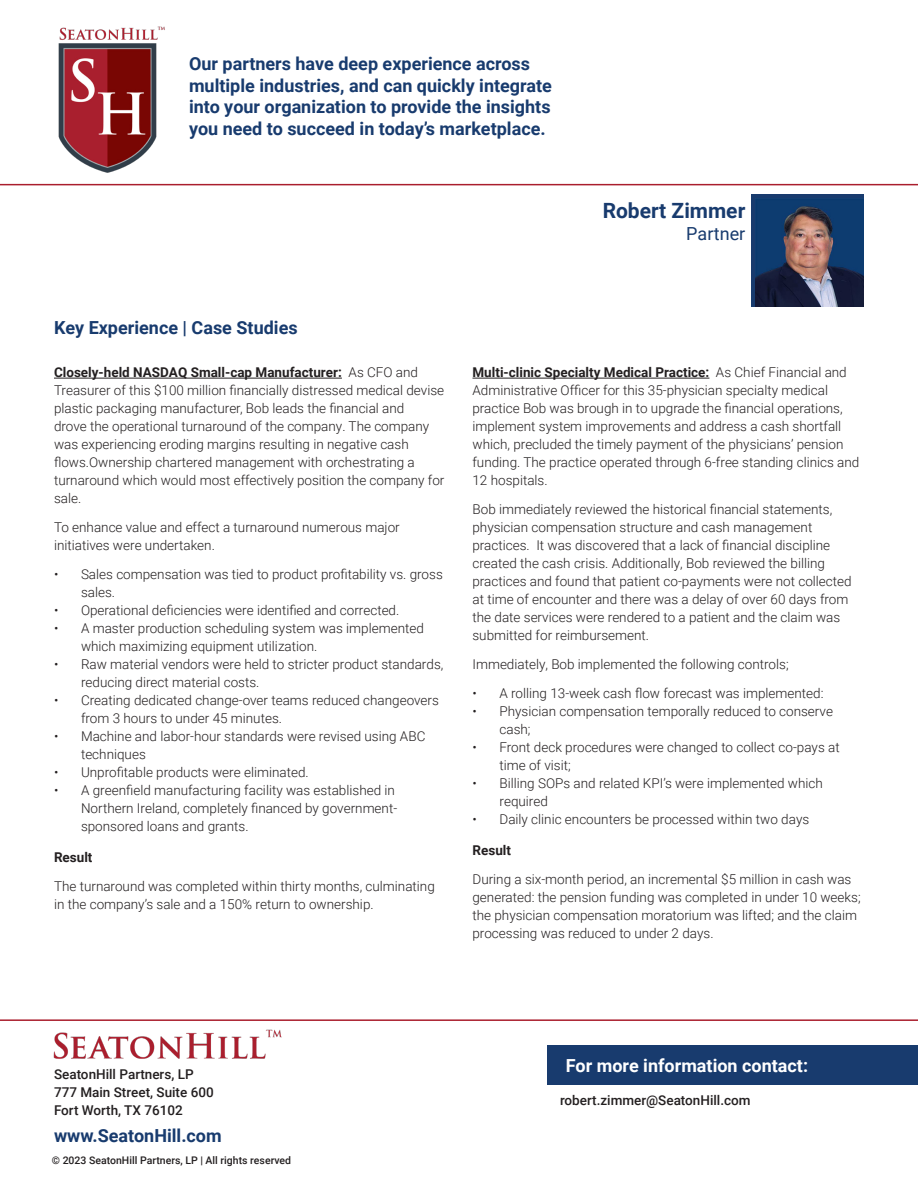
<style>
.page{position:relative;width:918px;height:1188px;background:#fff}
.page>*{position:absolute;margin:0;border:0;box-sizing:border-box;transform-origin:0 0}
.t1{font:700 21px "Roboto";color:#183b6e}
.t2{font:700 18px/21.6px "Roboto";color:#183b6e}
.t3{font:700 18px "Roboto";color:#fff}
.t4{font:18px "Roboto";color:#183b6e}
.t5{font:300 13.5px/18px "Roboto";color:#231f20}
.t6{font:500 13.5px/18px "Roboto";color:#231f20}
.t7{font:700 13.5px "Roboto";color:#231f20}
.t8{font:500 10.5px "Roboto";color:#231f20}
.s1{font-weight:700}
</style>
<div class="page">
<div style="left:547px;top:1045px;width:371px;height:40px;background:#183b6e"></div>
<img style="left:53px;top:1029px;width:229px;height:30px">
<hr style="left:0;top:1019px;width:918px;height:2px;background:#aa1e2d">
<hr style="left:0;top:184px;width:918px;height:1px;background:#aa1e2d">
<img style="left:58px;top:26px;width:107px;height:147px">
<div style="left:752px;top:194px;width:112px;height:112px;background:#183b6e"></div>
<img style="left:756px;top:199px;width:107px;height:107px">
<hr style="left:54px;top:378px;width:288px;height:1px;background:#231f20">
<hr style="left:472px;top:378px;width:237px;height:1px;background:#231f20">
<h2 class="t2" style="left:189px;top:52px;width:364px">Our partners have deep experience across multiple industries, and can quickly integrate into your organization to provide the insights you need to succeed in today’s marketplace.</h2>
<p class="t2" style="left:54px;top:316px;width:245px">Key Experience | Case Studies</p>
<p class="t1" style="left:603px;top:196px;width:144px">Robert Zimmer</p>
<p class="t4" style="left:686px;top:221px;width:61px">Partner</p>
<p class="t5" style="left:54px;top:363px;width:392px"><span class="s1">Closely-held NASDAQ Small-cap Manufacturer:</span> As CFO and Treasurer of this $100 million financially distressed medical devise plastic packaging manufacturer, Bob leads the financial and<br>drove the operational turnaround of the company. The company was experiencing eroding margins resulting in negative cash flows.Ownership chartered management with orchestrating a turnaround which would most effectively position the company for sale.</p>
<p class="t5" style="left:54px;top:518px;width:347px">To enhance value and effect a turnaround numerous major initiatives were undertaken.</p>
<p class="t5" style="left:81px;top:564px;width:363px;text-indent:-27px">• Sales compensation was tied to product profitability vs. gross sales.</p>
<p class="t5" style="left:54px;top:600px;width:347px">• Operational deficiencies were identified and corrected.</p>
<p class="t5" style="left:81px;top:618px;width:344px;text-indent:-27px">• A master production scheduling system was implemented which maximizing equipment utilization.</p>
<p class="t5" style="left:81px;top:654px;width:364px;text-indent:-27px">• Raw material vendors were held to stricter product standards, reducing direct material costs.</p>
<p class="t5" style="left:81px;top:690px;width:359px;text-indent:-27px">• Creating dedicated change-over teams reduced changeovers from 3 hours to under 45 minutes.</p>
<p class="t5" style="left:81px;top:726px;width:346px;text-indent:-27px">• Machine and labor-hour standards were revised using ABC techniques</p>
<p class="t5" style="left:54px;top:762px;width:256px">• Unprofitable products were eliminated.</p>
<p class="t5" style="left:81px;top:780px;width:318px;text-indent:-27px">• A greenfield manufacturing facility was established in<br>Northern Ireland, completely financed by government&shy;sponsored loans and grants.</p>
<p class="t7" style="left:54px;top:848px;width:40px">Result</p>
<p class="t5" style="left:54px;top:877px;width:382px">The turnaround was completed within thirty months, culminating in the company’s sale and a 150% return to ownership.</p>
<p class="t5" style="left:472px;top:363px;width:388px"><span class="s1">Multi-clinic Specialty Medical Practice:</span> As Chief Financial and Administrative Officer for this 35-physician specialty medical practice Bob was brough in to upgrade the financial operations, implement system improvements and address a cash shortfall which, precluded the timely payment of the physicians’ pension funding. The practice operated through 6-free standing clinics and 12 hospitals.</p>
<p class="t5" style="left:472px;top:500px;width:381px">Bob immediately reviewed the historical financial statements, physician compensation structure and cash management practices. It was discovered that a lack of financial discipline created the cash crisis. Additionally, Bob reviewed the billing practices and found that patient co-payments were not collected at time of encounter and there was a delay of over 60 days from the date services were rendered to a patient and the claim was submitted for reimbursement.</p>
<p class="t5" style="left:472px;top:654px;width:318px">Immediately, Bob implemented the following controls;</p>
<p class="t5" style="left:472px;top:683px;width:353px">• A rolling 13-week cash flow forecast was implemented:</p>
<p class="t5" style="left:500px;top:701px;width:335px;text-indent:-27px">• Physician compensation temporally reduced to conserve cash;</p>
<p class="t5" style="left:500px;top:737px;width:342px;text-indent:-27px">• Front deck procedures were changed to collect co-pays at time of visit;</p>
<p class="t5" style="left:500px;top:773px;width:325px;text-indent:-27px">• Billing SOPs and related KPI’s were implemented which required</p>
<p class="t5" style="left:472px;top:809px;width:338px">• Daily clinic encounters be processed within two days</p>
<p class="t7" style="left:472px;top:841px;width:40px">Result</p>
<p class="t5" style="left:472px;top:870px;width:390px">During a six-month period, an incremental $5 million in cash was generated: the pension funding was completed in under 10 weeks; the physician compensation moratorium was lifted; and the claim processing was reduced to under 2 days.</p>
<p class="t6" style="left:54px;top:1065px;width:161px">SeatonHill Partners, LP<br>777 Main Street, Suite 600<br>Fort Worth, TX 76102</p>
<h2 class="t2" style="left:54px;top:1124px;width:169px">www.SeatonHill.com</h2>
<p class="t8" style="left:52px;top:1153px;width:241px">© 2023 SeatonHill Partners, LP | All rights reserved</p>
<h2 class="t3" style="left:566px;top:1053px;width:244px">For more information contact:</h2>
<p class="t6" style="left:560px;top:1091px;width:192px">robert.zimmer@SeatonHill.com</p>
</div>
